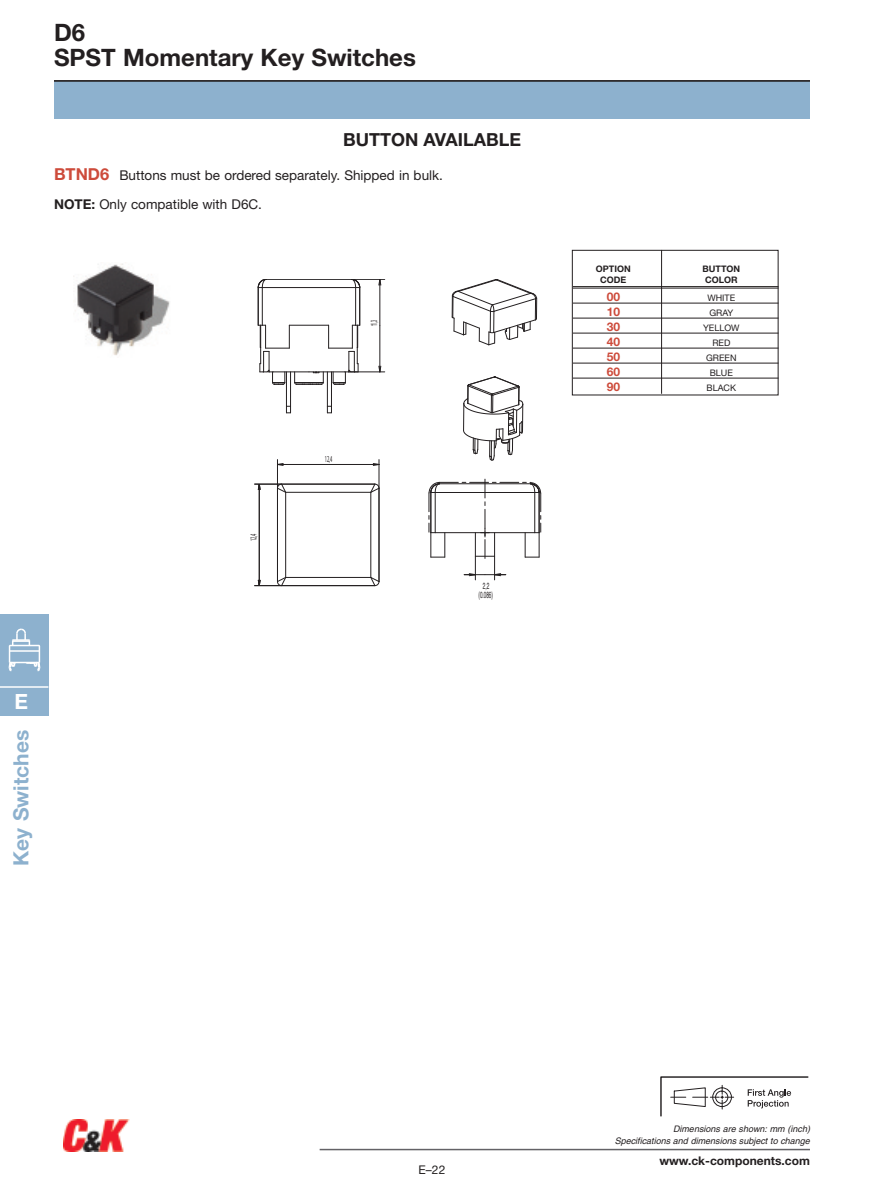
<style>
.page{position:relative;width:891px;height:1188px;background:#fff}
.page>*{position:absolute;margin:0;border:0;box-sizing:border-box;transform-origin:0 0}
.t1{font:700 24px/25.5px "Helvetica Neue";color:#231f20}
.t2{font:700 21px "Helvetica Neue";color:#8db1ce}
.t3{font:700 21px "Helvetica Neue";color:#fff}
.t4{font:700 18px "Helvetica Neue";color:#231f20}
.t5{font:13.5px/28.5px "Helvetica Neue";color:#231f20}
.t6{font:700 12px "Helvetica Neue";color:#231f20}
.t7{font:700 12px "Helvetica Neue";color:#cd4b3b}
.t8{font:12px "Helvetica Neue";color:#231f20}
.t9{font:italic 9px/12px "Helvetica";color:#231f20;text-align:right}
.t10{font:9px "Helvetica Neue";color:#231f20}
.t11{font:700 9px "Helvetica Neue";color:#231f20}
.t12{font:9px/9.1px "Helvetica";color:#231f20;text-align:center;scale:.52 1}
.t13{font:9px "Myriad";color:#231f20;scale:.48 1}
.t14{font:9px "Helvetica";color:#231f20;scale:.38 1}
.s1{font-weight:700;font-size:16.5px;color:#cd4b3b}
.s2{font-weight:700}
</style>
<div class="page">
<img style="left:64px;top:1120px;width:66px;height:31px">
<hr style="left:320px;top:1149px;width:490px;height:1px;background:#636266">
<svg style="left:660px;top:1076px;width:149px;height:41px"></svg>
<div style="left:0;top:614px;width:48px;height:102px;background:#8db1ce"></div>
<svg style="left:9px;top:629px;width:31px;height:42px"></svg>
<hr style="left:0;top:686px;width:48px;height:2px;background:#fff">
<div style="left:572px;top:250px;width:207px;height:145px;border:1px solid #231f20"></div>
<hr style="left:573px;top:286px;width:206px;height:1px;background:#231f20">
<hr style="left:573px;top:288px;width:206px;height:1px;background:#231f20">
<hr style="left:573px;top:303px;width:206px;height:1px;background:#231f20">
<hr style="left:573px;top:318px;width:206px;height:1px;background:#231f20">
<hr style="left:573px;top:333px;width:206px;height:1px;background:#231f20">
<hr style="left:573px;top:348px;width:206px;height:1px;background:#231f20">
<hr style="left:573px;top:363px;width:206px;height:1px;background:#231f20">
<hr style="left:573px;top:378px;width:206px;height:1px;background:#231f20">
<hr style="left:661px;top:250px;width:1px;height:144px;background:#231f20">
<svg style="left:428px;top:478px;width:113px;height:102px"></svg>
<img style="left:75px;top:263px;width:95px;height:92px">
<div style="left:54px;top:81px;width:756px;height:38px;background:#8db1ce"></div>
<hr style="left:54px;top:80px;width:756px;height:2px;background:#231f20">
<hr style="left:359px;top:288px;width:1px;height:37px;background:#231f20">
<hr style="left:258px;top:288px;width:1px;height:37px;background:#231f20">
<hr style="left:266px;top:279px;width:86px;height:1px;background:#231f20">
<hr style="left:262px;top:288px;width:1px;height:37px;background:#231f20">
<hr style="left:262px;top:287px;width:94px;height:1px;background:#231f20">
<hr style="left:355px;top:288px;width:1px;height:37px;background:#231f20">
<svg style="left:351px;top:280px;width:10px;height:8px"></svg>
<svg style="left:257px;top:279px;width:10px;height:9px"></svg>
<hr style="left:290px;top:372px;width:1px;height:34px;background:#231f20">
<hr style="left:286px;top:372px;width:1px;height:34px;background:#231f20">
<hr style="left:331px;top:372px;width:1px;height:34px;background:#231f20">
<hr style="left:327px;top:372px;width:1px;height:34px;background:#231f20">
<svg style="left:286px;top:406px;width:5px;height:7px"></svg>
<svg style="left:258px;top:325px;width:102px;height:60px"></svg>
<svg style="left:327px;top:406px;width:5px;height:7px"></svg>
<hr style="left:379px;top:488px;width:1px;height:94px;background:#231f20">
<hr style="left:282px;top:484px;width:93px;height:1px;background:#231f20">
<hr style="left:282px;top:585px;width:93px;height:1px;background:#231f20">
<hr style="left:277px;top:488px;width:1px;height:94px;background:#231f20">
<hr style="left:370px;top:492px;width:1px;height:85px;background:#231f20">
<hr style="left:286px;top:492px;width:85px;height:1px;background:#231f20">
<hr style="left:285px;top:492px;width:1px;height:85px;background:#231f20">
<hr style="left:286px;top:577px;width:85px;height:1px;background:#231f20">
<svg style="left:369px;top:575px;width:11px;height:11px"></svg>
<svg style="left:451px;top:279px;width:86px;height:67px"></svg>
<svg style="left:463px;top:376px;width:61px;height:85px"></svg>
<hr style="left:349px;top:372px;width:36px;height:1px;background:#231f20">
<hr style="left:352px;top:279px;width:33px;height:1px;background:#231f20">
<hr style="left:379px;top:326px;width:1px;height:46px;background:#231f20">
<hr style="left:379px;top:279px;width:1px;height:47px;background:#231f20">
<svg style="left:378px;top:365px;width:4px;height:8px"></svg>
<svg style="left:378px;top:279px;width:4px;height:7px"></svg>
<hr style="left:259px;top:484px;width:1px;height:51px;background:#231f20">
<hr style="left:259px;top:535px;width:1px;height:51px;background:#231f20">
<svg style="left:254px;top:576px;width:34px;height:10px"></svg>
<hr style="left:277px;top:464px;width:51px;height:1px;background:#231f20">
<hr style="left:328px;top:464px;width:51px;height:1px;background:#231f20">
<svg style="left:254px;top:460px;width:33px;height:33px"></svg>
<svg style="left:370px;top:460px;width:10px;height:33px"></svg>
<h1 class="t1" style="left:54px;top:22px;width:363px">D6<br>SPST Momentary Key Switches</h1>
<h3 class="t4" style="left:343px;top:133px;width:180px">BUTTON AVAILABLE</h3>
<p class="t5" style="left:54px;top:162px;width:390px"><span class="s1">BTND6</span> Buttons must be ordered separately. Shipped in bulk.<br><span class="s2">NOTE:</span> Only compatible with D6C.</p>
<p class="t14" style="left:371px;top:326px;width:18px;rotate:-90deg">11,3</p>
<h2 class="t3" style="left:15px;top:694px;width:15px">E</h2>
<h2 class="t2" style="left:14px;top:866px;width:137px;rotate:-90deg">Key Switches</h2>
<p class="t13" style="left:250px;top:541px;width:17px;rotate:-90deg">12,4</p>
<p class="t13" style="left:325px;top:455px;width:17px">12,4</p>
<p class="t12" style="left:479px;top:582px;width:29px">2,2 (0.086)</p>
<p class="t11" style="left:596px;top:266px;width:36px">OPTION</p>
<p class="t11" style="left:703px;top:266px;width:39px">BUTTON</p>
<p class="t11" style="left:600px;top:276px;width:28px">CODE</p>
<p class="t11" style="left:705px;top:276px;width:34px">COLOR</p>
<p class="t7" style="left:607px;top:292px;width:15px">00</p>
<p class="t10" style="left:707px;top:294px;width:29px">WHITE</p>
<p class="t7" style="left:607px;top:307px;width:15px">10</p>
<p class="t10" style="left:709px;top:309px;width:25px">GRAY</p>
<p class="t7" style="left:607px;top:322px;width:15px">30</p>
<p class="t10" style="left:703px;top:324px;width:38px">YELLOW</p>
<p class="t7" style="left:607px;top:337px;width:15px">40</p>
<p class="t10" style="left:712px;top:339px;width:19px">RED</p>
<p class="t7" style="left:607px;top:352px;width:15px">50</p>
<p class="t10" style="left:706px;top:354px;width:32px">GREEN</p>
<p class="t7" style="left:607px;top:367px;width:15px">60</p>
<p class="t10" style="left:710px;top:369px;width:25px">BLUE</p>
<p class="t7" style="left:607px;top:382px;width:15px">90</p>
<p class="t10" style="left:707px;top:384px;width:31px">BLACK</p>
<p class="t8" style="left:419px;top:1165px;width:28px">E–22</p>
<p class="t9" style="left:615px;top:1123px;width:197px">Dimensions are shown: mm (inch)<br>Specifications and dimensions subject to change</p>
<p class="t6" style="left:659px;top:1156px;width:152px">www.ck-components.com</p>
</div>
